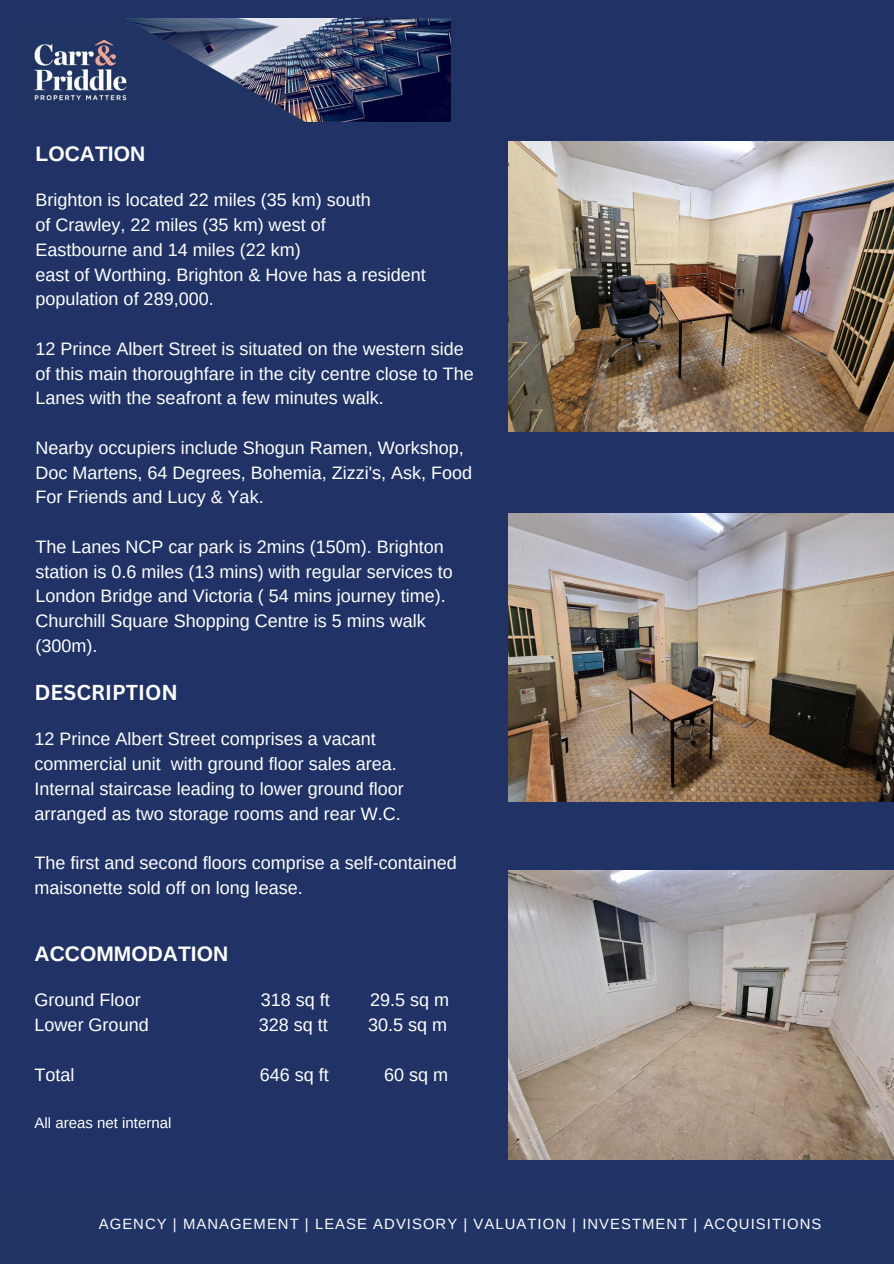
<style>
.page{position:relative;width:894px;height:1264px;background:#fff}
.page>*{position:absolute;margin:0;border:0;box-sizing:border-box;transform-origin:0 0}
.t1{font:700 21px "Arimo";color:#fff}
.t2{font:700 21px "Canva Sans";color:#fff}
.t3{font:18px/24.8px "Arimo";color:#fff}
.t4{font:15px "Arimo";color:#fff}
.t5{font:14.85px "Arimo";letter-spacing:.07em;color:#fbfbfb}
</style>
<div class="page">
<div style="left:0;top:0;width:893px;height:1263px;background:#203266"></div>
<img style="left:33px;top:19px;width:417px;height:102px">
<img style="left:508px;top:142px;width:385px;height:289px">
<img style="left:508px;top:514px;width:385px;height:288px">
<img style="left:508px;top:870px;width:385px;height:289px">
<h1 class="t1" style="left:36px;top:142px;width:111px">LOCATION</h1>
<h2 class="t3" style="left:36px;top:187px;width:391px">Brighton is located 22 miles (35 km) south<br>of Crawley, 22 miles (35 km) west of<br>Eastbourne and 14 miles (22 km)<br>east of Worthing. Brighton &amp; Hove has a resident population of 289,000.</h2>
<h2 class="t3" style="left:36px;top:336px;width:439px">12 Prince Albert Street is situated on the western side of this main thoroughfare in the city centre close to The<br>Lanes with the seafront a few minutes walk.</h2>
<h2 class="t3" style="left:36px;top:435px;width:438px">Nearby occupiers include Shogun Ramen, Workshop,<br>Doc Martens, 64 Degrees, Bohemia, Zizzi's, Ask, Food<br>For Friends and Lucy &amp; Yak.</h2>
<h2 class="t3" style="left:36px;top:534px;width:418px">The Lanes NCP car park is 2mins (150m). Brighton station is 0.6 miles (13 mins) with regular services to London Bridge and Victoria ( 54 mins journey time).<br>Churchill Square Shopping Centre is 5 mins walk (300m).</h2>
<h1 class="t2" style="left:35px;top:678px;width:145px">DESCRIPTION</h1>
<h2 class="t3" style="left:35px;top:726px;width:370px">12 Prince Albert Street comprises a vacant commercial unit with ground floor sales area.<br>Internal staircase leading to lower ground floor arranged as two storage rooms and rear W.C.</h2>
<h2 class="t3" style="left:35px;top:850px;width:423px">The first and second floors comprise a self-contained maisonette sold off on long lease.</h2>
<p class="t1" style="left:35px;top:942px;width:195px">ACCOMMODATION</p>
<p class="t3" style="left:35px;top:987px;width:107px">Ground Floor</p>
<p class="t3" style="left:261px;top:987px;width:70px">318 sq ft</p>
<p class="t3" style="left:370px;top:987px;width:80px">29.5 sq m</p>
<p class="t3" style="left:35px;top:1012px;width:116px">Lower Ground</p>
<p class="t3" style="left:259px;top:1012px;width:70px">328 sq tt</p>
<p class="t3" style="left:368px;top:1012px;width:80px">30.5 sq m</p>
<p class="t3" style="left:35px;top:1061px;width:41px">Total</p>
<p class="t3" style="left:260px;top:1061px;width:70px">646 sq ft</p>
<p class="t3" style="left:384px;top:1061px;width:65px">60 sq m</p>
<p class="t4" style="left:35px;top:1114px;width:138px">All areas net internal</p>
<p class="t5" style="left:99px;top:1215px;width:724px">AGENCY | MANAGEMENT | LEASE ADVISORY | VALUATION | INVESTMENT | ACQUISITIONS</p>
</div>
